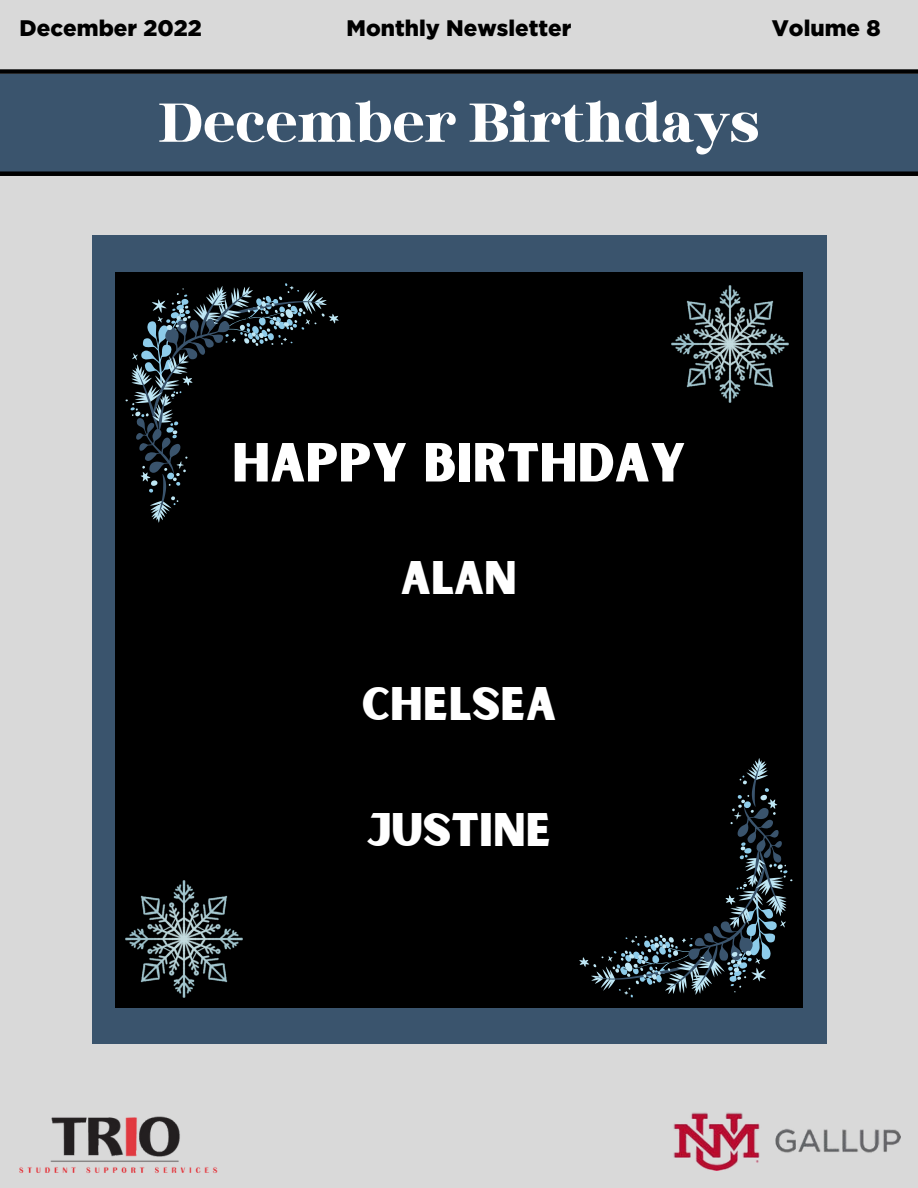
<style>
.page{position:relative;width:918px;height:1188px;background:#d9d9d9}
.page>*{position:absolute;margin:0;border:0;box-sizing:border-box;transform-origin:0 0}
.t1{font:700 67.5px "Binggo Wood Display";color:#fff}
.t2{font:52.5px "Sunborn Sans One";color:#fff}
.t3{font:45px "Sunborn Sans One";color:#fff}
.t4{font:900 22.5px "Gotham";color:#000}
</style>
<div class="page">
<img style="left:19px;top:1116px;width:198px;height:57px">
<img style="left:673px;top:1112px;width:228px;height:59px">
<div style="left:92px;top:235px;width:734px;height:809px;background:#3a546d"></div>
<div style="left:115px;top:272px;width:688px;height:736px;background:#000"></div>
<svg style="left:150px;top:283px;width:138px;height:240px"></svg>
<svg style="left:126px;top:286px;width:213px;height:216px"></svg>
<svg style="left:630px;top:758px;width:138px;height:240px"></svg>
<svg style="left:579px;top:779px;width:213px;height:216px"></svg>
<img style="left:125px;top:881px;width:117px;height:117px">
<img style="left:671px;top:286px;width:117px;height:117px">
<div style="left:0;top:74px;width:918px;height:97px;background:#3a546d"></div>
<div style="left:0;top:69px;width:918px;height:5px;background:#000"></div>
<div style="left:0;top:171px;width:918px;height:5px;background:#000"></div>
<p class="t4" style="left:20px;top:15px;width:184px">December 2022</p>
<p class="t4" style="left:347px;top:15px;width:226px">Monthly Newsletter</p>
<p class="t4" style="left:772px;top:15px;width:110px">Volume 8</p>
<h1 class="t1" style="left:159px;top:89px;width:602px">December Birthdays</h1>
<h2 class="t2" style="left:232px;top:429px;width:455px">HAPPY BIRTHDAY</h2>
<h3 class="t3" style="left:401px;top:549px;width:118px">ALAN</h3>
<h3 class="t3" style="left:362px;top:675px;width:196px">CHELSEA</h3>
<h3 class="t3" style="left:366px;top:801px;width:187px">JUSTINE</h3>
</div>
